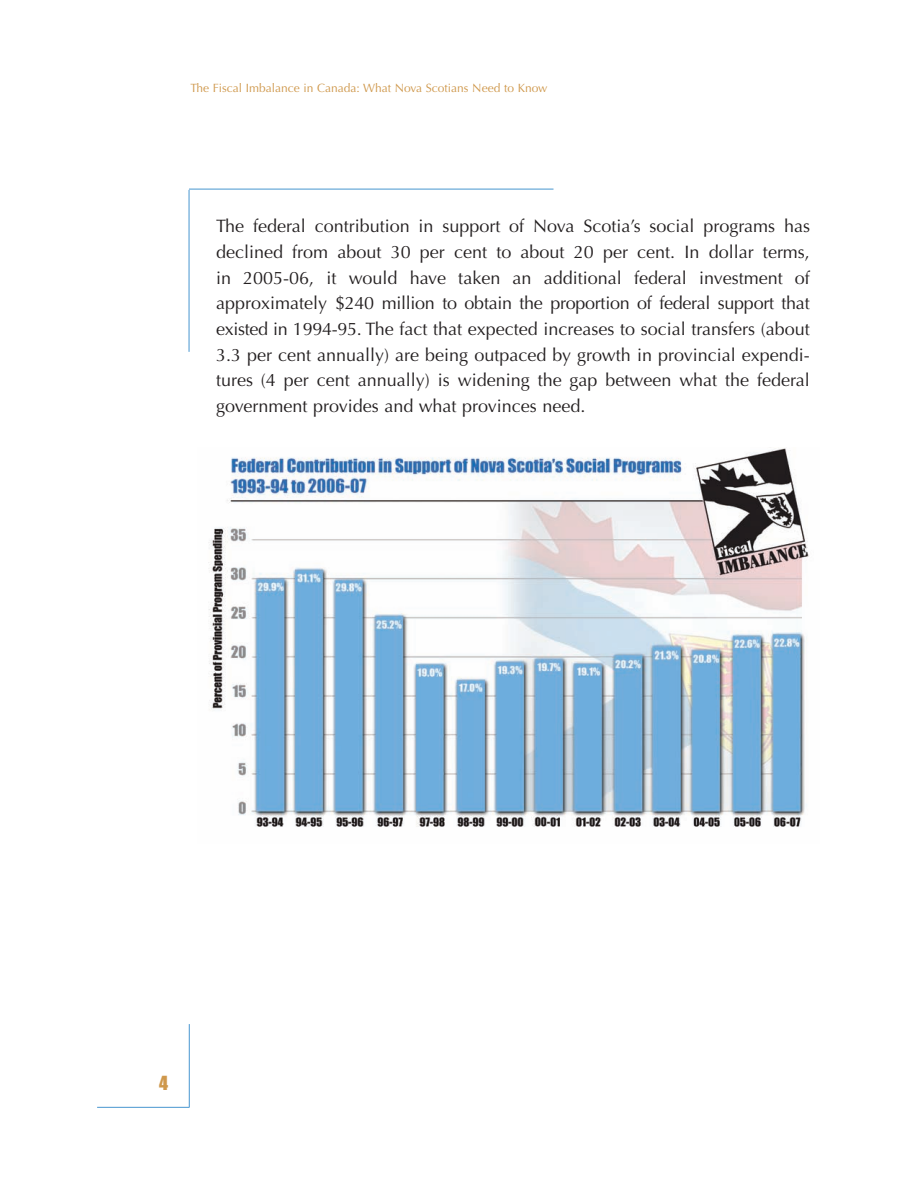
<style>
.page{position:relative;width:918px;height:1188px;background:#fff}
.page>*{position:absolute;margin:0;border:0;box-sizing:border-box;transform-origin:0 0}
.t1{font:18px/25.7px "Optima";color:#231f20;text-align:justify}
.t2{font:18px "Impact";color:#cf984c}
.t3{font:12px "Optima";color:#cf984c}
</style>
<div class="page">
<img style="left:208px;top:448px;width:601px;height:379px">
<hr style="left:189px;top:189px;width:365px;height:1px;background:#4796d0">
<hr style="left:189px;top:190px;width:1px;height:162px;background:#4796d0">
<hr style="left:97px;top:1107px;width:92px;height:1px;background:#4796d0">
<hr style="left:189px;top:1024px;width:1px;height:83px;background:#4796d0">
<p class="t3" style="left:190px;top:81px;width:359px">The Fiscal Imbalance in Canada: What Nova Scotians Need to Know</p>
<p class="t1" style="left:216px;top:214px;width:596px">The federal contribution in support of Nova Scotia’s social programs has declined from about 30 per cent to about 20 per cent. In dollar terms, in 2005-06, it would have taken an additional federal investment of approximately $240 million to obtain the proportion of federal support that existed in 1994-95. The fact that expected increases to social transfers (about 3.3 per cent annually) are being outpaced by growth in provincial expendi&shy;tures (4 per cent annually) is widening the gap between what the federal government provides and what provinces need.</p>
<p class="t2" style="left:159px;top:1073px;width:10px">4</p>
</div>
